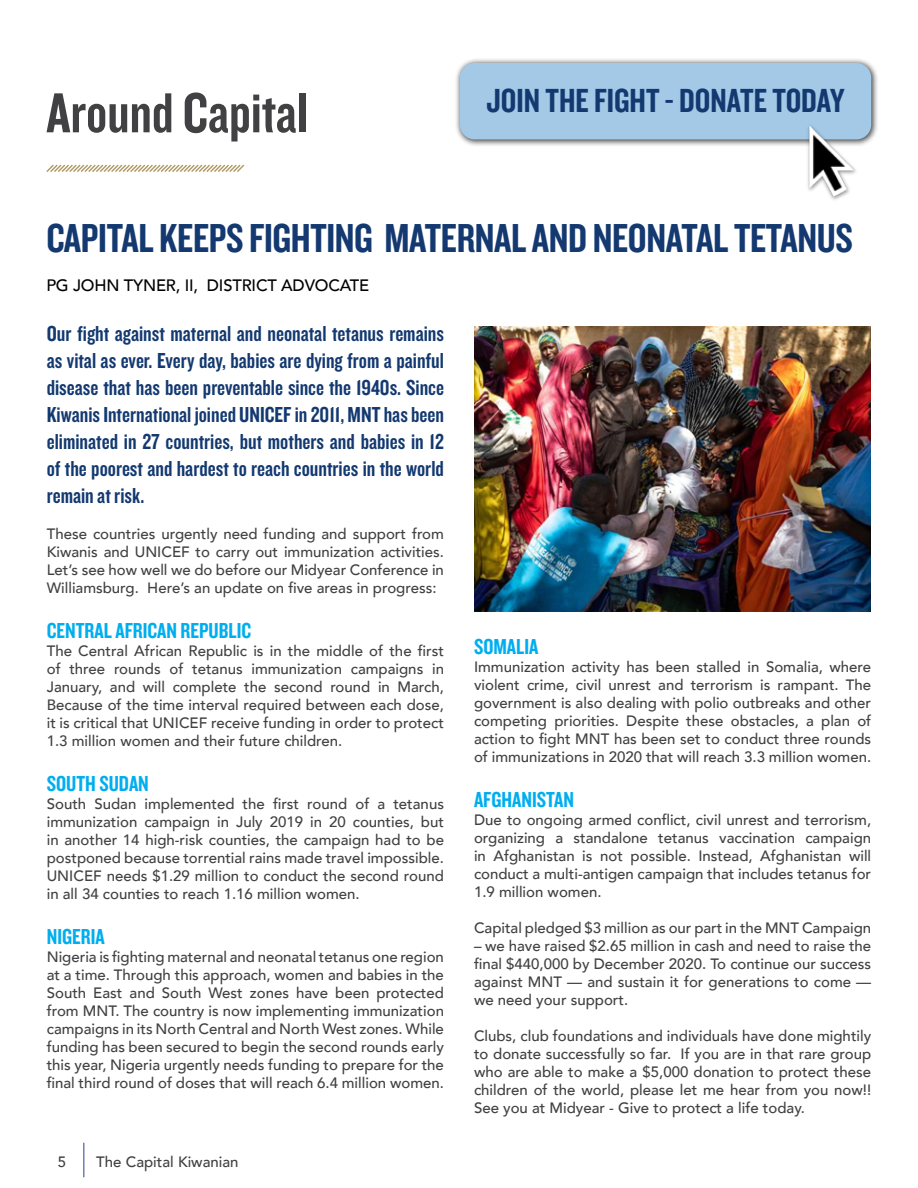
<style>
.page{position:relative;width:918px;height:1188px;background:#fff}
.page>*{position:absolute;margin:0;border:0;box-sizing:border-box;transform-origin:0 0}
.t1{font:58.5px "Knockout HTF49 Liteweight";color:#414042}
.t2{font:42px "Knockout HTF49 Liteweight";letter-spacing:-.01em;color:#133970}
.t3{font:34.65px "Knockout HTF49 Liteweight";color:#133970}
.t4{font:22.5px/27px "Knockout HTF49 Liteweight";color:#133970;text-align:justify}
.t5{font:22.5px "Knockout HTF49 Liteweight";color:#00aeef}
.t6{font:500 16.5px "Avenir";letter-spacing:-.01em;color:#000}
.t7{font:500 15px/18px "Avenir";color:#414042;text-align:justify}
</style>
<div class="page">
<svg style="left:46px;top:164px;width:199px;height:8px"></svg>
<hr style="left:84px;top:1143px;width:1px;height:34px;background:#25408f">
<img style="left:474px;top:326px;width:396px;height:286px">
<hr style="left:917px;top:0;width:1px;height:450px;background:#dadbdc">
<div style="left:455px;top:58px;width:424px;height:89px;background:#000;opacity:.75"></div>
<div style="left:460px;top:63px;width:411px;height:76px;background:#a3c9e7;border-radius:15px"></div>
<img style="left:798px;top:125px;width:63px;height:75px">
<h1 class="t1" style="left:46px;top:83px;width:263px">Around Capital</h1>
<h3 class="t3" style="left:486px;top:83px;width:360px">JOIN THE FIGHT - DONATE TODAY</h3>
<h2 class="t2" style="left:46px;top:216px;width:808px">CAPITAL KEEPS FIGHTING MATERNAL AND NEONATAL TETANUS</h2>
<p class="t6" style="left:46px;top:271px;width:324px">PG JOHN TYNER, II, DISTRICT ADVOCATE</p>
<p class="t4" style="left:47px;top:321px;width:399px">Our fight against maternal and neonatal tetanus remains as vital as ever. Every day, babies are dying from a painful disease that has been preventable since the 1940s. Since Kiwanis International joined UNICEF in 2011, MNT has been eliminated in 27 countries, but mothers and babies in 12 of the poorest and hardest to reach countries in the world remain at risk.</p>
<p class="t7" style="left:47px;top:524px;width:399px">These countries urgently need funding and support from Kiwanis and UNICEF to carry out immunization activities.<br>Let’s see how well we do before our Midyear Conference in Williamsburg. Here’s an update on five areas in progress:</p>
<h3 class="t5" style="left:47px;top:620px;width:206px">CENTRAL AFRICAN REPUBLIC</h3>
<p class="t7" style="left:47px;top:641px;width:399px">The Central African Republic is in the middle of the first of three rounds of tetanus immunization campaigns in January, and will complete the second round in March, Because of the time interval required between each dose, it is critical that UNICEF receive funding in order to protect 1.3 million women and their future children.</p>
<h3 class="t5" style="left:47px;top:773px;width:104px">SOUTH SUDAN</h3>
<p class="t7" style="left:47px;top:794px;width:399px">South Sudan implemented the first round of a tetanus immunization campaign in July 2019 in 20 counties, but in another 14 high-risk counties, the campaign had to be postponed because torrential rains made travel impossible.<br>UNICEF needs $1.29 million to conduct the second round in all 34 counties to reach 1.16 million women.</p>
<h3 class="t5" style="left:47px;top:926px;width:59px">NIGERIA</h3>
<p class="t7" style="left:47px;top:947px;width:399px">Nigeria is fighting maternal and neonatal tetanus one region at a time. Through this approach, women and babies in the South East and South West zones have been protected from MNT. The country is now implementing immunization campaigns in its North Central and North West zones. While funding has been secured to begin the second rounds early this year, Nigeria urgently needs funding to prepare for the final third round of doses that will reach 6.4 million women.</p>
<p class="t7" style="left:58px;top:1152px;width:10px">5</p>
<p class="t7" style="left:96px;top:1152px;width:144px">The Capital Kiwanian</p>
<h3 class="t5" style="left:474px;top:635px;width:66px">SOMALIA</h3>
<p class="t7" style="left:474px;top:657px;width:399px">Immunization activity has been stalled in Somalia, where violent crime, civil unrest and terrorism is rampant. The government is also dealing with polio outbreaks and other competing priorities. Despite these obstacles, a plan of action to fight MNT has been set to conduct three rounds of immunizations in 2020 that will reach 3.3 million women.</p>
<h3 class="t5" style="left:474px;top:788px;width:102px">AFGHANISTAN</h3>
<p class="t7" style="left:474px;top:810px;width:399px">Due to ongoing armed conflict, civil unrest and terrorism, organizing a standalone tetanus vaccination campaign in Afghanistan is not possible. Instead, Afghanistan will conduct a multi-antigen campaign that includes tetanus for 1.9 million women.</p>
<p class="t7" style="left:474px;top:918px;width:399px">Capital pledged $3 million as our part in the MNT Campaign</p>
<p class="t7" style="left:474px;top:936px;width:399px">– we have raised $2.65 million in cash and need to raise the final $440,000 by December 2020. To continue our success against MNT — and sustain it for generations to come — we need your support.</p>
<p class="t7" style="left:474px;top:1026px;width:399px">Clubs, club foundations and individuals have done mightily to donate successfully so far. If you are in that rare group who are able to make a $5,000 donation to protect these children of the world, please let me hear from you now!!<br>See you at Midyear - Give to protect a life today.</p>
</div>
